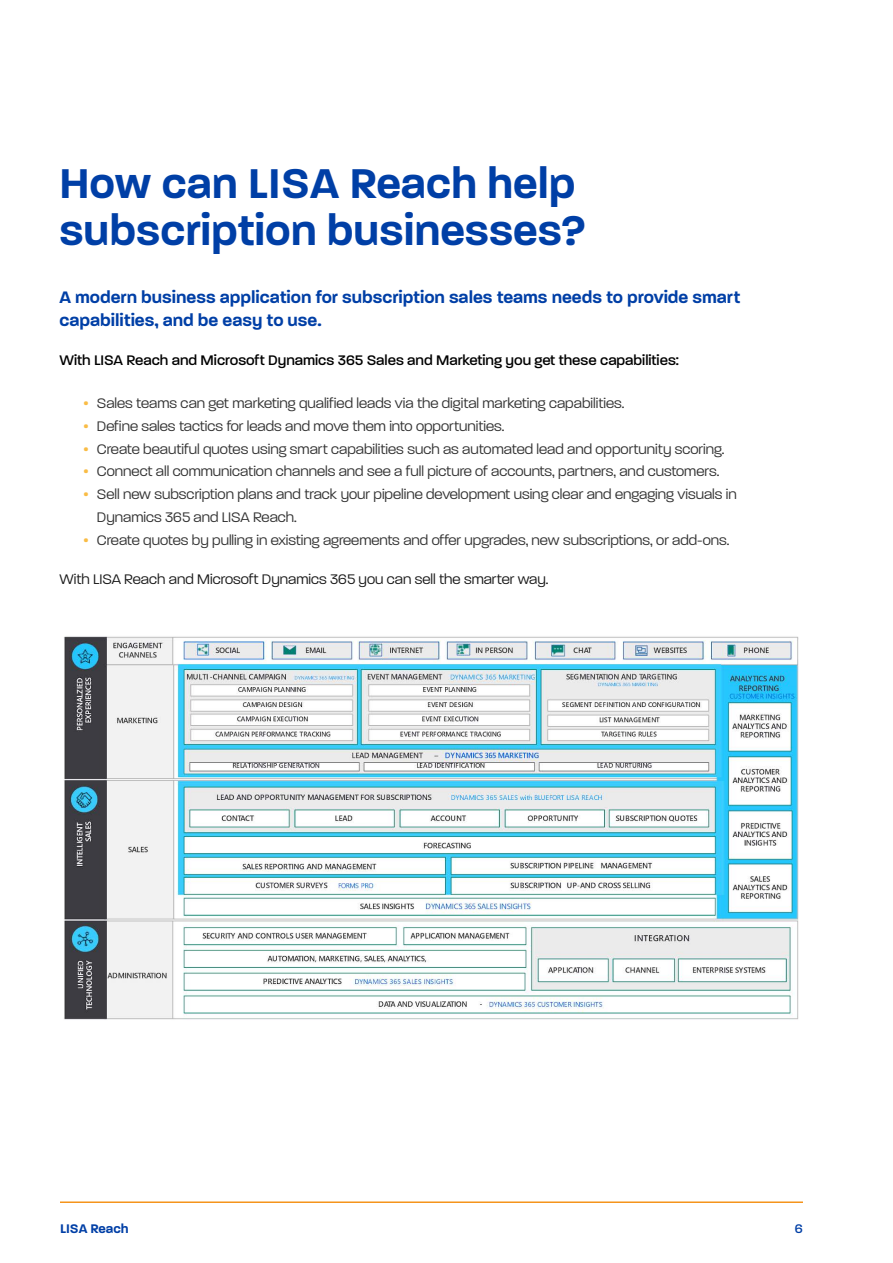
<style>
.page{position:relative;width:893px;height:1263px;background:#fff}
.page>*{position:absolute;margin:0;border:0;box-sizing:border-box;transform-origin:0 0}
.t1{font:600 45px/47.5px "Paralucent";color:#003fa6}
.t2{font:600 18px/22.8px "Paralucent";color:#003fa6}
.t3{font:300 15px/22.8px "Paralucent";color:#333}
.t4{font:500 15px "Paralucent";color:#000}
.t5{font:300 15px "Paralucent";color:#1a1a1a}
.t6{font:600 13.5px "Paralucent";color:#003fa6}
.t7{font:500 13.5px "Paralucent";color:#003fa6}
.s1{color:#f9bc45}
</style>
<div class="page">
<img style="left:64px;top:636px;width:734px;height:384px">
<hr style="left:60px;top:1201px;width:743px;height:2px;background:#f5941c">
<h1 class="t1" style="left:59px;top:159px;width:528px">How can LISA Reach help subscription businesses?</h1>
<p class="t2" style="left:59px;top:286px;width:682px">A modern business application for subscription sales teams needs to provide smart capabilities, and be easy to use.</p>
<p class="t4" style="left:59px;top:352px;width:621px">With LISA Reach and Microsoft Dynamics 365 Sales and Marketing you get these capabilities:</p>
<p class="t3" style="left:83px;top:392px;width:542px"><span class="s1">•</span> Sales teams can get marketing qualified leads via the digital marketing capabilities.</p>
<p class="t3" style="left:83px;top:415px;width:423px"><span class="s1">•</span> Define sales tactics for leads and move them into opportunities.</p>
<p class="t3" style="left:83px;top:437px;width:643px"><span class="s1">•</span> Create beautiful quotes using smart capabilities such as automated lead and opportunity scoring.</p>
<p class="t3" style="left:83px;top:460px;width:637px"><span class="s1">•</span> Connect all communication channels and see a full picture of accounts, partners, and customers.</p>
<p class="t3" style="left:97px;top:483px;width:641px;text-indent:-14px"><span class="s1">•</span> Sell new subscription plans and track your pipeline development using clear and engaging visuals in<br>Dynamics 365 and LISA Reach.</p>
<p class="t3" style="left:83px;top:529px;width:647px"><span class="s1">•</span> Create quotes by pulling in existing agreements and offer upgrades, new subscriptions, or add-ons.</p>
<p class="t5" style="left:59px;top:571px;width:490px">With LISA Reach and Microsoft Dynamics 365 you can sell the smarter way.</p>
<p class="t6" style="left:60px;top:1220px;width:70px">LISA Reach</p>
<p class="t7" style="left:795px;top:1220px;width:9px">6</p>
</div>
